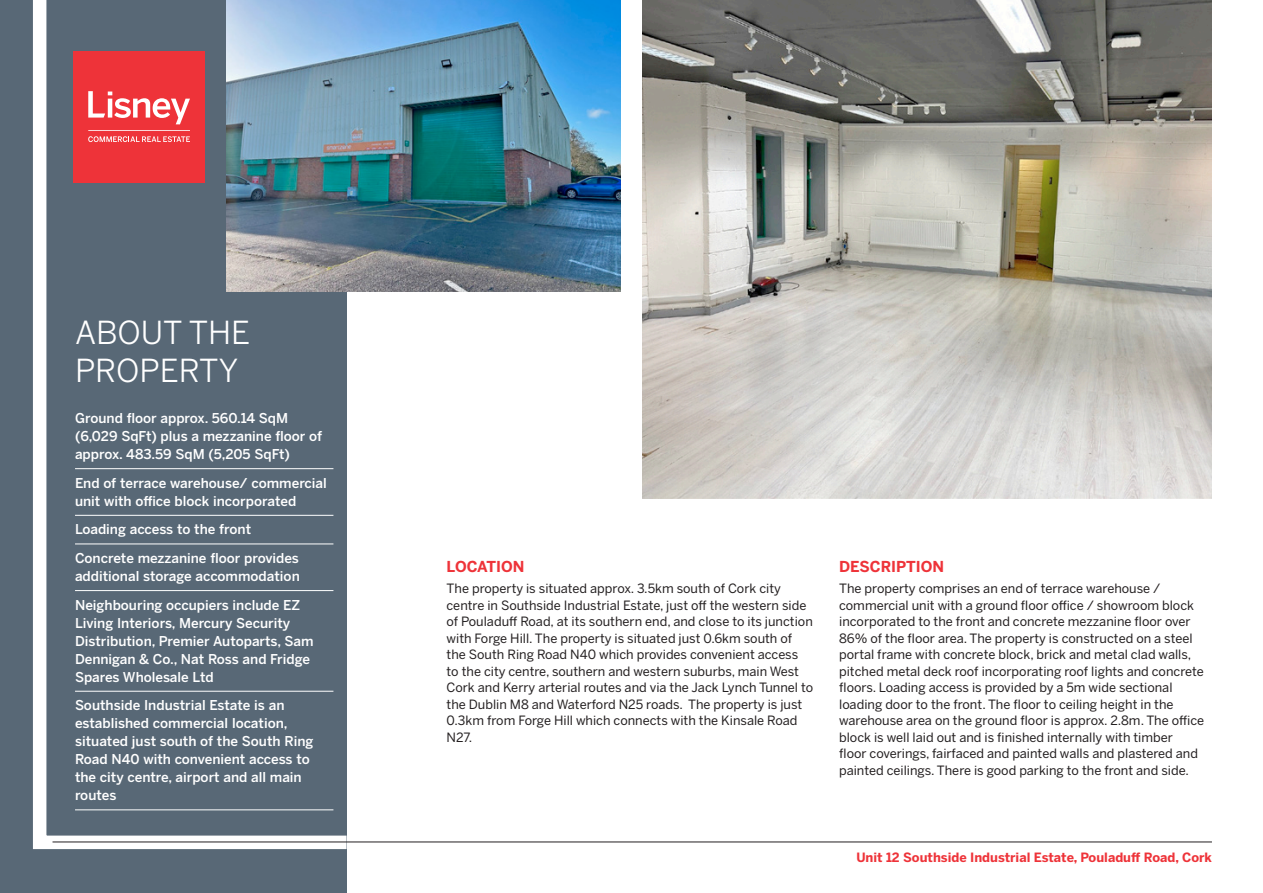
<style>
.page{position:relative;width:1263px;height:893px;background:#fff}
.page>*{position:absolute;margin:0;border:0;box-sizing:border-box;transform-origin:0 0}
.t1{font:31.5px/37.5px "Benton Sans";color:#fff}
.t2{font:700 15px "Benton Sans";color:#ee3339}
.t3{font:500 13.5px/18px "Benton Sans";color:#fff}
.t4{font:12.75px/16.5px "Benton Sans";color:#231f20}
.t5{font:700 12.75px "Benton Sans";color:#ee3339}
</style>
<div class="page">
<div style="left:0;top:0;width:347px;height:893px;background:#586876"></div>
<svg style="left:33px;top:0;width:327px;height:850px"></svg>
<img style="left:642px;top:0;width:570px;height:499px">
<img style="left:227px;top:0;width:394px;height:292px">
<div style="left:74px;top:51px;width:131px;height:131px;background:#ee3339"></div>
<svg style="left:88px;top:130px;width:102px;height:12px"></svg>
<svg style="left:88px;top:91px;width:102px;height:33px"></svg>
<hr style="left:75px;top:468px;width:258px;height:1px;background:#fff">
<hr style="left:75px;top:515px;width:258px;height:1px;background:#fff">
<hr style="left:75px;top:544px;width:258px;height:1px;background:#fff">
<hr style="left:75px;top:590px;width:258px;height:1px;background:#fff">
<hr style="left:75px;top:691px;width:258px;height:1px;background:#fff">
<hr style="left:75px;top:809px;width:258px;height:1px;background:#fff">
<hr style="left:53px;top:842px;width:1159px;height:1px;background:#231f20">
<h1 class="t1" style="left:75px;top:314px;width:177px">ABOUT THE<br>PROPERTY</h1>
<p class="t3" style="left:75px;top:409px;width:249px">Ground floor approx. 560.14 SqM (6,029 SqFt) plus a mezzanine floor of approx. 483.59 SqM (5,205 SqFt)</p>
<p class="t3" style="left:75px;top:474px;width:253px">End of terrace warehouse/ commercial unit with office block incorporated</p>
<p class="t3" style="left:75px;top:515px;width:225px;line-height:28.7px">Loading access to the front<br>Concrete mezzanine floor provides</p>
<p class="t3" style="left:75px;top:562px;width:227px;line-height:28.7px">additional storage accommodation<br>Neighbouring occupiers include EZ</p>
<p class="t3" style="left:75px;top:614px;width:240px">Living Interiors, Mercury Security<br>Distribution, Premier Autoparts, Sam<br>Dennigan &amp; Co., Nat Ross and Fridge<br>Spares Wholesale Ltd</p>
<p class="t3" style="left:75px;top:696px;width:240px">Southside Industrial Estate is an established commercial location, situated just south of the South Ring<br>Road N40 with convenient access to the city centre, airport and all main routes</p>
<p class="t2" style="left:447px;top:558px;width:79px">LOCATION</p>
<p class="t4" style="left:447px;top:580px;width:368px">The property is situated approx. 3.5km south of Cork city centre in Southside Industrial Estate, just off the western side of Pouladuff Road, at its southern end, and close to its junction with Forge Hill. The property is situated just 0.6km south of the South Ring Road N40 which provides convenient access to the city centre, southern and western suburbs, main West Cork and Kerry arterial routes and via the Jack Lynch Tunnel to the Dublin M8 and Waterford N25 roads. The property is just 0.3km from Forge Hill which connects with the Kinsale Road N27.</p>
<p class="t2" style="left:839px;top:558px;width:106px">DESCRIPTION</p>
<p class="t4" style="left:839px;top:580px;width:366px">The property comprises an end of terrace warehouse / commercial unit with a ground floor office / showroom block incorporated to the front and concrete mezzanine floor over 86% of the floor area. The property is constructed on a steel portal frame with concrete block, brick and metal clad walls, pitched metal deck roof incorporating roof lights and concrete floors. Loading access is provided by a 5m wide sectional loading door to the front. The floor to ceiling height in the warehouse area on the ground floor is approx. 2.8m. The office block is well laid out and is finished internally with timber<br>floor coverings, fairfaced and painted walls and plastered and painted ceilings. There is good parking to the front and side.</p>
<p class="t5" style="left:856px;top:849px;width:357px">Unit 12 Southside Industrial Estate, Pouladuff Road, Cork</p>
</div>
